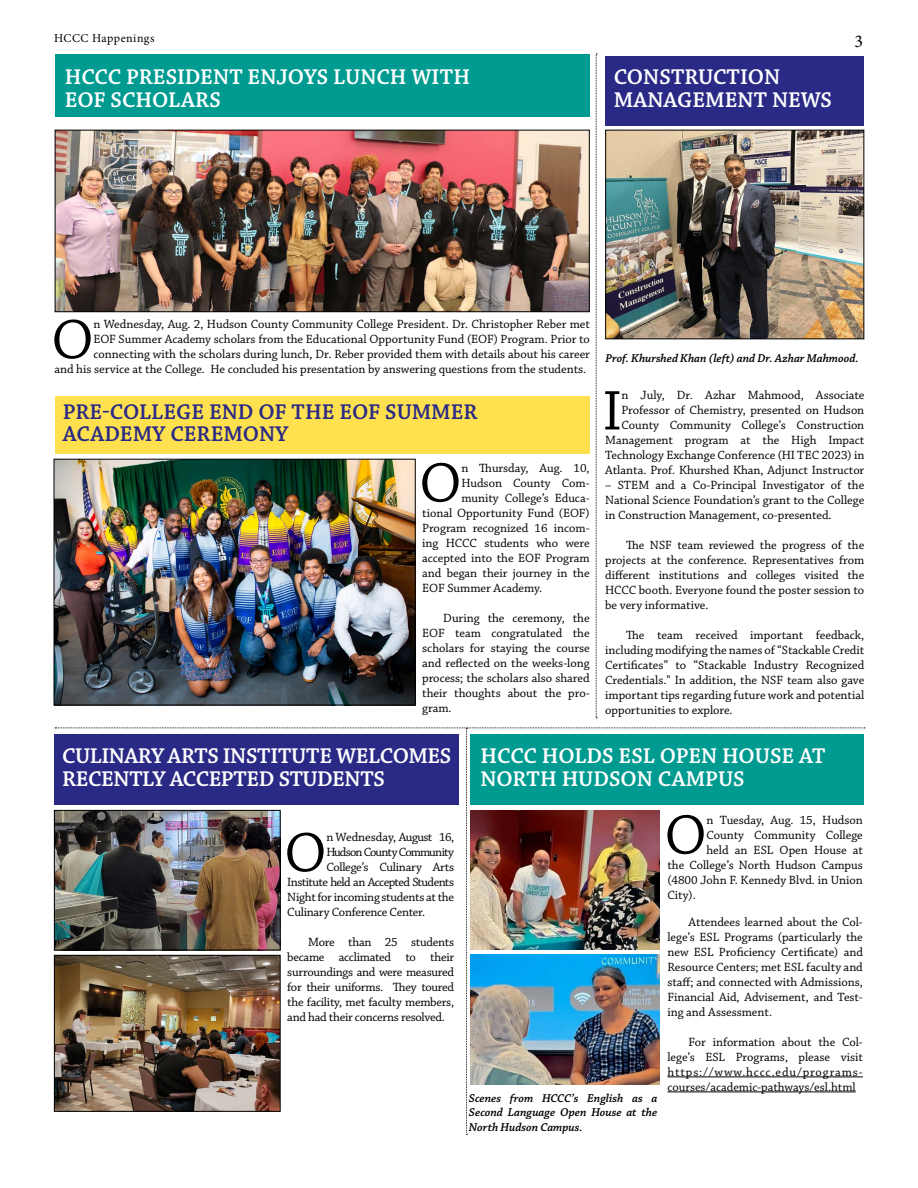
<style>
.page{position:relative;width:918px;height:1188px;background:#fff}
.page>*{position:absolute;margin:0;border:0;box-sizing:border-box;transform-origin:0 0}
.t1{font:58.8px "Chaparral Pro";color:#000}
.t2{font:600 22.5px/22.5px "Chaparral Pro";letter-spacing:-.005em;color:#fff}
.t3{font:600 22.5px/22.5px "Chaparral Pro";color:#2a2a86}
.t4{font:18px "Minion Pro";color:#000}
.t5{font:12.6px/15px "Chaparral Pro";letter-spacing:-.005em;color:#000;text-align:justify}
.t6{font:12.6px "Chaparral Pro";letter-spacing:-.025em;color:#000}
.t7{font:12.6px "Chaparral Pro";letter-spacing:-.05em;color:#000}
.t8{font:12.6px "Chaparral Pro";letter-spacing:-.07em;color:#000}
.t9{font:italic 600 12px/14.4px "Chaparral Pro";color:#000;text-align:justify}
.t10{font:12px "Minion Pro";letter-spacing:.04em;color:#000}
</style>
<div class="page">
<img style="left:57px;top:132px;width:531px;height:178px">
<div style="left:55px;top:130px;width:535px;height:182px;border:1px solid #000"></div>
<img style="left:607px;top:132px;width:255px;height:205px">
<div style="left:605px;top:130px;width:259px;height:209px;border:1px solid #000"></div>
<img style="left:56px;top:461px;width:358px;height:242px">
<div style="left:54px;top:459px;width:362px;height:246px;border:1px solid #000"></div>
<svg style="left:596px;top:54px;width:1px;height:664px"></svg>
<div style="left:605px;top:56px;width:258px;height:69px;background:#2a2a86"></div>
<img style="left:55px;top:728px;width:810px;height:407px">
<div style="left:55px;top:54px;width:535px;height:63px;background:#009b90"></div>
<div style="left:55px;top:396px;width:535px;height:58px;background:#ffe14f"></div>
<p class="t10" style="left:54px;top:30px;width:102px">HCCC Happenings</p>
<h3 class="t4" style="left:855px;top:29px;width:10px">3</h3>
<h2 class="t2" style="left:65px;top:67px;width:407px">HCCC PRESIDENT ENJOYS LUNCH WITH<br>EOF SCHOLARS</h2>
<h2 class="t2" style="left:614px;top:67px;width:220px">CONSTRUCTION<br>MANAGEMENT NEWS</h2>
<p class="t5" style="left:54px;top:317px;width:537px;text-align:right">n Wednesday, Aug. 2, Hudson County Community College President. Dr. Christopher Reber met<br>EOF Summer Academy scholars from the Educational Opportunity Fund (EOF) Program. Prior to connecting with the scholars during lunch, Dr. Reber provided them with details about his career<br>and his service at the College. He concluded his presentation by answering questions from the students.</p>
<h2 class="t3" style="left:63px;top:401px;width:416px">PRE-COLLEGE END OF THE EOF SUMMER<br>ACADEMY CEREMONY</h2>
<h1 class="t1" style="left:51px;top:307px;width:44px">O</h1>
<h1 class="t1" style="left:419px;top:450px;width:44px">O</h1>
<p class="t5" style="left:461px;top:461px;width:130px">n Thursday, Aug. 10,</p>
<p class="t5" style="left:461px;top:476px;width:130px">Hudson County Com-</p>
<p class="t5" style="left:461px;top:491px;width:130px">munity College’s Educa-</p>
<p class="t5" style="left:422px;top:506px;width:169px">tional Opportunity Fund (EOF)</p>
<p class="t5" style="left:422px;top:521px;width:169px">Program recognized 16 incom-</p>
<p class="t5" style="left:422px;top:536px;width:169px">ing HCCC students who were</p>
<p class="t5" style="left:422px;top:551px;width:169px">accepted into the EOF Program</p>
<p class="t5" style="left:422px;top:566px;width:169px">and began their journey in the</p>
<p class="t5" style="left:422px;top:581px;width:122px">EOF Summer Academy.</p>
<p class="t5" style="left:422px;top:611px;width:169px;text-indent:21px">During the ceremony, the EOF team congratulated the scholars for staying the course and reflected on the weeks-long process; the scholars also shared their thoughts about the pro&shy;gram.</p>
<p class="t9" style="left:605px;top:351px;width:255px">Prof. Khurshed Khan (left) and Dr. Azhar Mahmood.</p>
<p class="t5" style="left:605px;top:388px;width:261px;text-align:right">n July, Dr. Azhar Mahmood, Associate Professor of Chemistry, presented on Hudson County Community College’s Construction Management program at the High Impact Technology Exchange Conference (HI TEC 2023) in Atlanta. Prof. Khurshed Khan, Adjunct Instructor</p>
<p class="t5" style="left:605px;top:478px;width:261px">– STEM and a Co-Principal Investigator of the National Science Foundation’s grant to the College in Construction Management, co-presented.</p>
<p class="t5" style="left:605px;top:538px;width:261px;text-indent:21px">The NSF team reviewed the progress of the projects at the conference. Representatives from different institutions and colleges visited the HCCC booth. Everyone found the poster session to be very informative.</p>
<p class="t5" style="left:605px;top:628px;width:261px;text-indent:21px">The team received important feedback, including modifying the names of “Stackable Credit Certificates” to “Stackable Industry Recognized Credentials." In addition, the NSF team also gave important tips regarding future work and potential opportunities to explore.</p>
<h1 class="t1" style="left:603px;top:378px;width:21px">I</h1>
<h2 class="t2" style="left:62px;top:746px;width:391px">CULINARY ARTS INSTITUTE WELCOMES<br>RECENTLY ACCEPTED STUDENTS</h2>
<h1 class="t1" style="left:284px;top:820px;width:44px">O</h1>
<p class="t6" style="left:326px;top:830px;width:129px">n Wednesday, August 16,</p>
<p class="t8" style="left:326px;top:845px;width:129px">Hudson County Community</p>
<p class="t6" style="left:326px;top:860px;width:129px">College’s Culinary Arts</p>
<p class="t7" style="left:287px;top:875px;width:168px">Institute held an Accepted Students</p>
<p class="t6" style="left:287px;top:890px;width:168px">Night for incoming students at the</p>
<p class="t6" style="left:287px;top:905px;width:140px">Culinary Conference Center.</p>
<p class="t5" style="left:287px;top:935px;width:168px;text-indent:21px">More than 25 students became acclimated to their surroundings and were measured for their uniforms. They toured the facility, met faculty members, and had their concerns resolved.</p>
<h2 class="t2" style="left:481px;top:746px;width:346px">HCCC HOLDS ESL OPEN HOUSE AT<br>NORTH HUDSON CAMPUS</h2>
<p class="t9" style="left:469px;top:1091px;width:190px">Scenes from HCCC’s English as a Second Language Open House at the North Hudson Campus.</p>
<h1 class="t1" style="left:664px;top:802px;width:44px">O</h1>
<p class="t5" style="left:707px;top:813px;width:158px">n Tuesday, Aug. 15, Hudson</p>
<p class="t5" style="left:707px;top:828px;width:158px">County Community College</p>
<p class="t5" style="left:707px;top:843px;width:158px">held an ESL Open House at</p>
<p class="t5" style="left:667px;top:858px;width:197px">the College’s North Hudson Campus</p>
<p class="t5" style="left:667px;top:873px;width:197px">(4800 John F. Kennedy Blvd. in Union</p>
<p class="t5" style="left:667px;top:888px;width:30px">City).</p>
<p class="t5" style="left:667px;top:915px;width:197px;text-indent:21px">Attendees learned about the Col&shy;lege’s ESL Programs (particularly the new ESL Proficiency Certificate) and Resource Centers; met ESL faculty and staff; and connected with Admissions, Financial Aid, Advisement, and Test&shy;ing and Assessment.</p>
<p class="t5" style="left:667px;top:1035px;width:197px;text-indent:21px">For information about the Col&shy;lege’s ESL Programs, please visit https://www.hccc.edu/programs&shy;courses/academic-pathways/esl.html</p>
</div>
